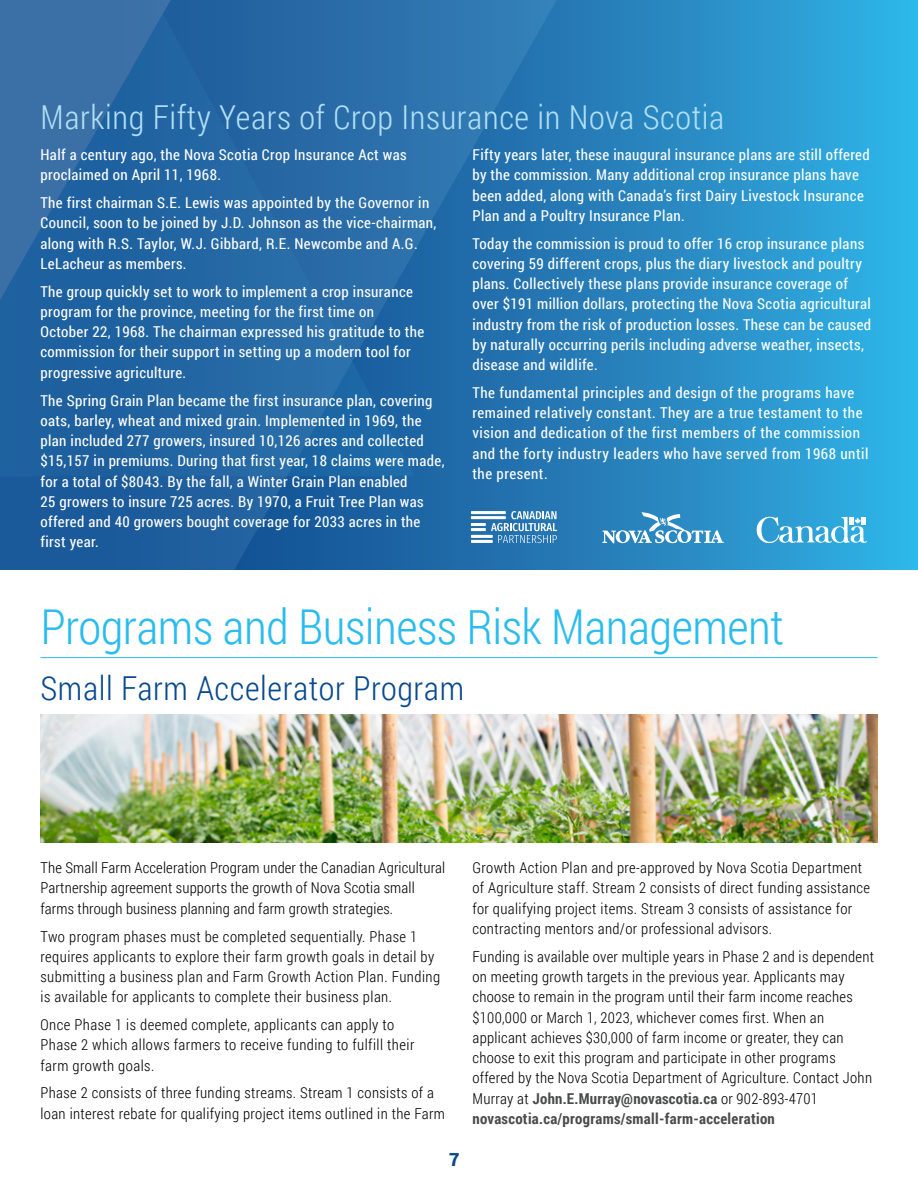
<style>
.page{position:relative;width:918px;height:1188px;background:#fff}
.page>*{position:absolute;margin:0;border:0;box-sizing:border-box;transform-origin:0 0}
.t1{font:300 48px "Roboto Condensed";letter-spacing:-.01em;color:#2bbcee}
.t2{font:300 33px "Roboto Condensed";letter-spacing:.02em;color:#b0dff6}
.t3{font:300 33px "Roboto Condensed";letter-spacing:.02em;color:#08498e}
.t4{font:900 18px "Roboto";color:#08498e}
.t5{font:15px/20.2px "Roboto Condensed";letter-spacing:.025em;color:#fff}
.t6{font:300 15px/20.2px "Roboto Condensed";letter-spacing:.025em;color:#000}
.s1{font-weight:700;color:#4a4b4b}
</style>
<div class="page">
<img style="left:40px;top:714px;width:838px;height:129px">
<svg style="left:588px;top:0;width:330px;height:569px;background:#2b96ce"></svg>
<svg style="left:180px;top:0;width:408px;height:569px;background:#246ca8"></svg>
<svg style="left:0;top:0;width:180px;height:569px;background:#2564a0"></svg>
<hr style="left:40px;top:657px;width:838px;height:1px;background:#2bbcee">
<svg style="left:756px;top:516px;width:111px;height:28px"></svg>
<hr style="left:471px;top:540px;width:22px;height:3px;background:#fff">
<hr style="left:471px;top:535px;width:22px;height:3px;background:#fff">
<hr style="left:471px;top:516px;width:35px;height:3px;background:#fff">
<hr style="left:471px;top:511px;width:35px;height:3px;background:#fff">
<hr style="left:471px;top:528px;width:15px;height:3px;background:#fff">
<hr style="left:471px;top:523px;width:15px;height:3px;background:#fff">
<svg style="left:491px;top:511px;width:66px;height:32px;background:#679ec8"></svg>
<svg style="left:602px;top:512px;width:122px;height:31px"></svg>
<h2 class="t2" style="left:40px;top:94px;width:685px">Marking Fifty Years of Crop Insurance in Nova Scotia</h2>
<p class="t5" style="left:40px;top:144px;width:368px">Half a century ago, the Nova Scotia Crop Insurance Act was proclaimed on April 11, 1968.</p>
<p class="t5" style="left:40px;top:192px;width:398px">The first chairman S.E. Lewis was appointed by the Governor in Council, soon to be joined by J.D. Johnson as the vice-chairman, along with R.S. Taylor, W.J. Gibbard, R.E. Newcombe and A.G.<br>LeLacheur as members.</p>
<p class="t5" style="left:40px;top:281px;width:385px">The group quickly set to work to implement a crop insurance program for the province, meeting for the first time on October 22, 1968. The chairman expressed his gratitude to the commission for their support in setting up a modern tool for progressive agriculture.</p>
<p class="t5" style="left:40px;top:390px;width:406px">The Spring Grain Plan became the first insurance plan, covering oats, barley, wheat and mixed grain. Implemented in 1969, the plan included 277 growers, insured 10,126 acres and collected $15,157 in premiums. During that first year, 18 claims were made, for a total of $8043. By the fall, a Winter Grain Plan enabled<br>25 growers to insure 725 acres. By 1970, a Fruit Tree Plan was offered and 40 growers bought coverage for 2033 acres in the first year.</p>
<p class="t5" style="left:472px;top:144px;width:399px">Fifty years later, these inaugural insurance plans are still offered by the commission. Many additional crop insurance plans have been added, along with Canada’s first Dairy Livestock Insurance Plan and a Poultry Insurance Plan.</p>
<p class="t5" style="left:472px;top:233px;width:400px">Today the commission is proud to offer 16 crop insurance plans covering 59 different crops, plus the diary livestock and poultry plans. Collectively these plans provide insurance coverage of over $191 million dollars, protecting the Nova Scotia agricultural industry from the risk of production losses. These can be caused by naturally occurring perils including adverse weather, insects, disease and wildlife.</p>
<p class="t5" style="left:472px;top:382px;width:397px">The fundamental principles and design of the programs have remained relatively constant. They are a true testament to the vision and dedication of the first members of the commission and the forty industry leaders who have served from 1968 until the present.</p>
<h1 class="t1" style="left:40px;top:594px;width:745px">Programs and Business Risk Management</h1>
<h2 class="t3" style="left:40px;top:666px;width:425px">Small Farm Accelerator Program</h2>
<p class="t6" style="left:40px;top:857px;width:406px">The Small Farm Acceleration Program under the Canadian Agricultural<br>Partnership agreement supports the growth of Nova Scotia small farms through business planning and farm growth strategies.</p>
<p class="t6" style="left:40px;top:926px;width:401px">Two program phases must be completed sequentially. Phase 1 requires applicants to explore their farm growth goals in detail by submitting a business plan and Farm Growth Action Plan. Funding is available for applicants to complete their business plan.</p>
<p class="t6" style="left:40px;top:1014px;width:375px">Once Phase 1 is deemed complete, applicants can apply to<br>Phase 2 which allows farmers to receive funding to fulfill their farm growth goals.</p>
<p class="t6" style="left:40px;top:1082px;width:406px">Phase 2 consists of three funding streams. Stream 1 consists of a loan interest rebate for qualifying project items outlined in the Farm</p>
<p class="t4" style="left:449px;top:1147px;width:12px">7</p>
<p class="t6" style="left:472px;top:857px;width:399px">Growth Action Plan and pre-approved by Nova Scotia Department of Agriculture staff. Stream 2 consists of direct funding assistance for qualifying project items. Stream 3 consists of assistance for contracting mentors and/or professional advisors.</p>
<p class="t6" style="left:472px;top:946px;width:403px">Funding is available over multiple years in Phase 2 and is dependent on meeting growth targets in the previous year. Applicants may choose to remain in the program until their farm income reaches $100,000 or March 1, 2023, whichever comes first. When an applicant achieves $30,000 of farm income or greater, they can choose to exit this program and participate in other programs offered by the Nova Scotia Department of Agriculture. Contact John Murray at <span class="s1">John.E.Murray@novascotia.ca</span> or 902-893-4701 <span class="s1">novascotia.ca/programs/small-farm-acceleration</span></p>
</div>
